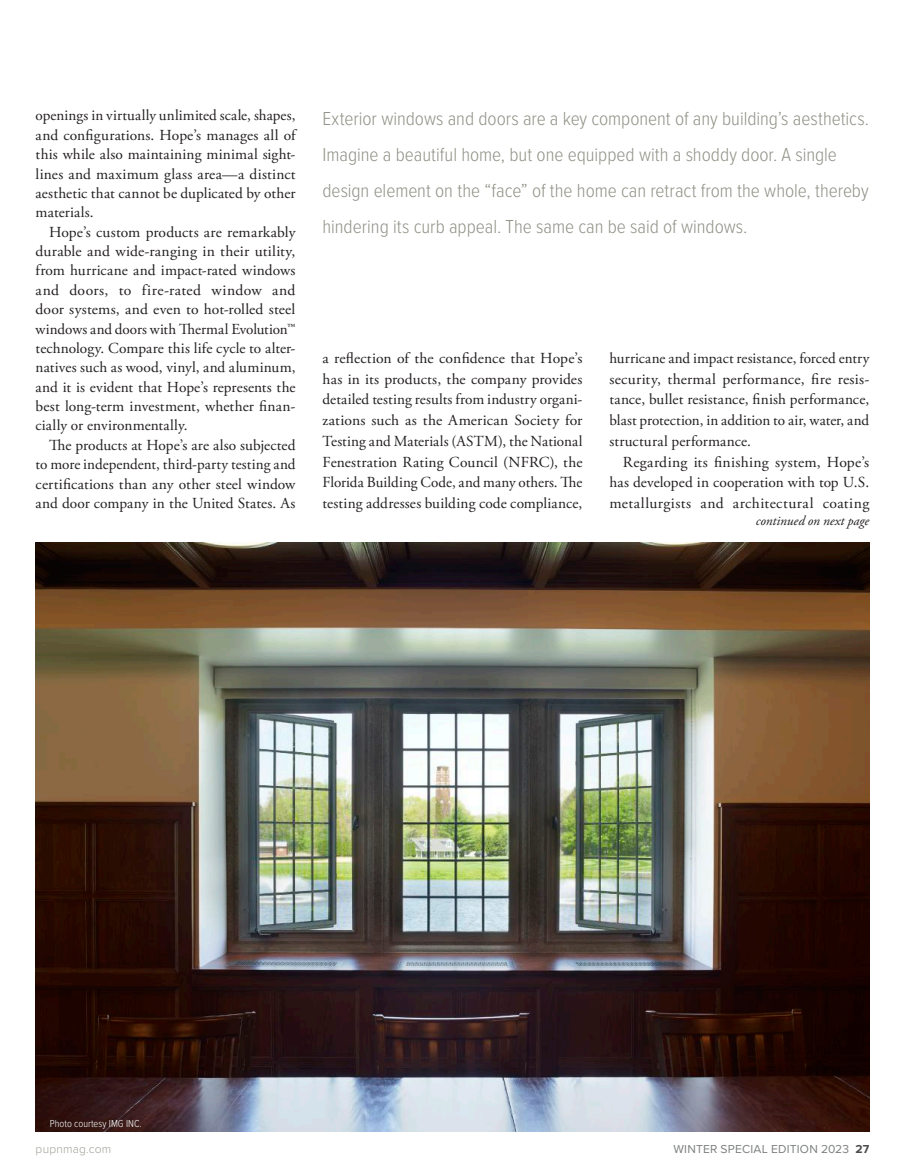
<style>
.page{position:relative;width:905px;height:1175px;background:#fff}
.page>*{position:absolute;margin:0;border:0;box-sizing:border-box;transform-origin:0 0}
.t1{font:300 19.5px/36px "Proxima Nova Cond";color:#929288}
.t2{font:15.3px/19.4px "Adobe Garamond Pro";letter-spacing:.01em;color:#231f20;text-align:justify}
.t3{font:italic 13.5px "Adobe Garamond Pro";color:#231f20}
.t4{font:12px "Proxima Nova";letter-spacing:.02em;color:#7c7f7e}
.t5{font:300 12px "Proxima Nova";letter-spacing:.015em;color:#9f9f97}
.t6{font:300 10.5px "Proxima Nova Cond";color:#fff}
.s1{font-weight:700;color:#4b4c4d}
</style>
<div class="page">
<img style="left:36px;top:542px;width:833px;height:589px">
<p class="t2" style="left:36px;top:106px;width:261px">openings in virtually unlimited scale, shapes, and configurations. Hope’s manages all of this while also maintaining minimal sight&shy;lines and maximum glass area—a distinct aesthetic that cannot be duplicated by other materials.</p>
<p class="t2" style="left:36px;top:223px;width:261px;text-indent:13px">Hope’s custom products are remarkably durable and wide-ranging in their utility, from hurricane and impact-rated windows and doors, to fire-rated window and door systems, and even to hot-rolled steel windows and doors with Thermal Evolution™ technology. Compare this life cycle to alter&shy;natives such as wood, vinyl, and aluminum, and it is evident that Hope’s represents the best long-term investment, whether finan&shy;cially or environmentally.</p>
<p class="t2" style="left:36px;top:436px;width:261px;text-indent:13px">The products at Hope’s are also subjected to more independent, third-party testing and certifications than any other steel window and door company in the United States. As</p>
<p class="t1" style="left:322px;top:100px;width:548px">Exterior windows and doors are a key component of any building’s aesthetics.<br>Imagine a beautiful home, but one equipped with a shoddy door. A single design element on the “face” of the home can retract from the whole, thereby hindering its curb appeal. The same can be said of windows.</p>
<p class="t2" style="left:322px;top:348px;width:261px;line-height:20.7px">a reflection of the confidence that Hope’s has in its products, the company provides detailed testing results from industry organi&shy;zations such as the American Society for Testing and Materials (ASTM), the National Fenestration Rating Council (NFRC), the Florida Building Code, and many others. The testing addresses building code compliance,</p>
<p class="t2" style="left:609px;top:348px;width:261px;line-height:20.7px">hurricane and impact resistance, forced entry security, thermal performance, fire resis&shy;tance, bullet resistance, finish performance, blast protection, in addition to air, water, and structural performance.</p>
<p class="t2" style="left:609px;top:452px;width:261px;line-height:20.7px;text-indent:14px">Regarding its finishing system, Hope’s has developed in cooperation with top U.S. metallurgists and architectural coating</p>
<p class="t3" style="left:755px;top:512px;width:115px">continued on next page</p>
<p class="t6" style="left:50px;top:1115px;width:93px">Photo courtesy IMG INC.</p>
<p class="t5" style="left:36px;top:1139px;width:77px">pupnmag.com</p>
<p class="t4" style="left:673px;top:1139px;width:197px">WINTER SPECIAL EDITION 2023 <span class="s1">27</span></p>
</div>
